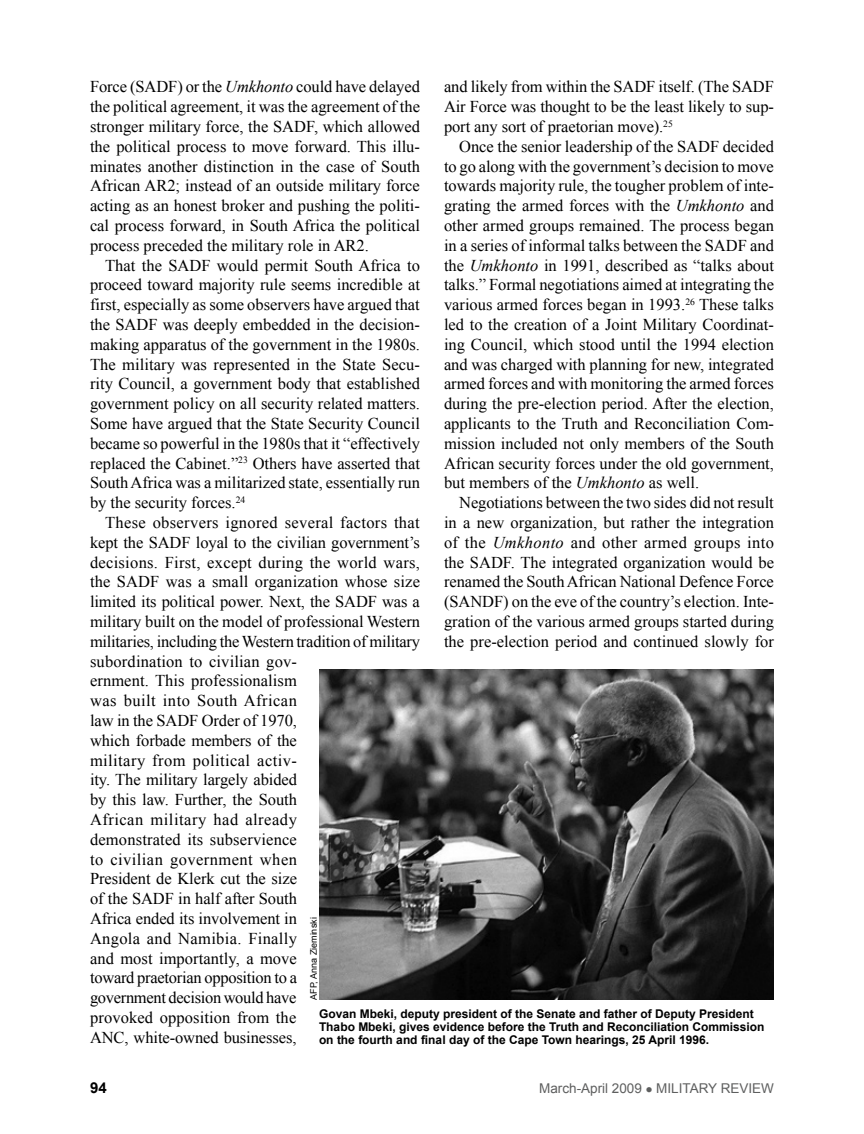
<style>
.page{position:relative;width:864px;height:1134px;background:#fff}
.page>*{position:absolute;margin:0;border:0;box-sizing:border-box;transform-origin:0 0}
.fob{font:16.5px/19.8px "Times New Roman";color:#000;text-align:justify}
.t1{font:700 15px "Arial";color:#000}
.t2{font:13.5px "Arial";color:#5e5f5f}
.cutline{font:700 12px/12.8px "Arial";color:#000}
.photocred{font:9px "Arial";color:#000}
.s1{font-style:italic}
</style>
<div class="page">
<img style="left:320px;top:669px;width:454px;height:331px">
<p class="fob" style="left:444px;top:77px;width:331px">and likely from within the SADF itself. (The SADF Air Force was thought to be the least likely to sup&shy;port any sort of praetorian move).<sup>25</sup></p>
<p class="fob" style="left:444px;top:136px;width:332px;text-indent:15px">Once the senior leadership of the SADF decided to go along with the government’s decision to move towards majority rule, the tougher problem of inte&shy;grating the armed forces with the <span class="s1">Umkhonto</span> and other armed groups remained. The process began in a series of informal talks between the SADF and the <span class="s1">Umkhonto</span> in 1991, described as “talks about talks.” Formal negotiations aimed at integrating the various armed forces began in 1993.<sup>26</sup> These talks led to the creation of a Joint Military Coordinat&shy;ing Council, which stood until the 1994 election and was charged with planning for new, integrated armed forces and with monitoring the armed forces during the pre-election period. After the election, applicants to the Truth and Reconciliation Com&shy;mission included not only members of the South African security forces under the old government, but members of the <span class="s1">Umkhonto</span> as well.</p>
<p class="fob" style="left:444px;top:493px;width:332px;text-indent:15px">Negotiations between the two sides did not result in a new organization, but rather the integration of the <span class="s1">Umkhonto</span> and other armed groups into the SADF. The integrated organization would be renamed the South African National Defence Force (SAN</p>
<p class="fob" style="left:90px;top:77px;width:332px">Force (SADF) or the <span class="s1">Umkhonto</span> could have delayed the political agreement, it was the agreement of the stronger military force, the SADF, which allowed the political process to move forward. This illu&shy;minates another distinction in the case of South African AR2; instead of an outside military force acting as an honest broker and pushing the politi&shy;cal process forward, in South Africa the political process preceded the military role in AR2.</p>
<p class="fob" style="left:90px;top:255px;width:332px;text-indent:15px">That the SADF would permit South Africa to proceed toward majority rule seems incredible at first, especially as some observers have argued that the SADF was deeply embedded in the decision&shy;making apparatus of the government in the 1980s.<br>The military was represented in the State Secu&shy;rity Council, a government body that established government policy on all security related matters.<br>Some have argued that the State Security Council became so powerful in the 1980s that it “effectively replaced the Cabinet.”<sup>23</sup> Others have asserted that South Africa was a militarized state, essentially run by the security forces.<sup>24</sup></p>
<p class="fob" style="left:90px;top:512px;width:332px;text-align:left;text-indent:15px">These observers ignored several factors that kept the SADF loyal to the civilian government’s decisions. First, except during the world wars, the SADF was a small organization whose size limited its political power. Next, the SADF was a military built on the model of professional western militaries, including the western tradition of military subordination to civilian gov-<br>ernment. This professionalism<br>was built into South African<br>law in the SADF Order of 1970,<br>which forbade members of the<br>military from political activ-<br>ity. The military largely abided<br>by this law. Further, the South<br>African military had already<br>demonstrated its subservience<br>to civilian government when<br>President de Klerk cut the size<br>of the SADF in half after South<br>Africa ended its involvement in<br>Angola and Namibia. Finally<br>and most importantly, a move<br>toward praetorian opposition to a<br>government decision would have<br>provoked opposition from the<br>ANC, white-owned businesses,</p>
<p class="fob" style="left:444px;top:592px;width:332px;text-indent:38px">DF) on the eve of the country’s election. Inte&shy;gration of the various armed groups started during the pre-election period and continued slowly for</p>
<p class="photocred" style="left:308px;top:1000px;width:84px;rotate:-90deg">AFP, ANNA ZIEMINSKI</p>
<p class="cutline" style="left:319px;top:1008px;width:447px">Govan Mbeki, deputy president of the Senate and father of Deputy President<br>Thabo Mbeki, gives evidence before the Truth and Reconciliation Commission on the fourth and final day of the Cape Town hearings, 25 April 1996.</p>
<p class="t1" style="left:90px;top:1078px;width:18px">94</p>
<p class="t2" style="left:539px;top:1080px;width:236px">MARCH-APRIL 2009 ● MILITARY REVIEW</p>
</div>
